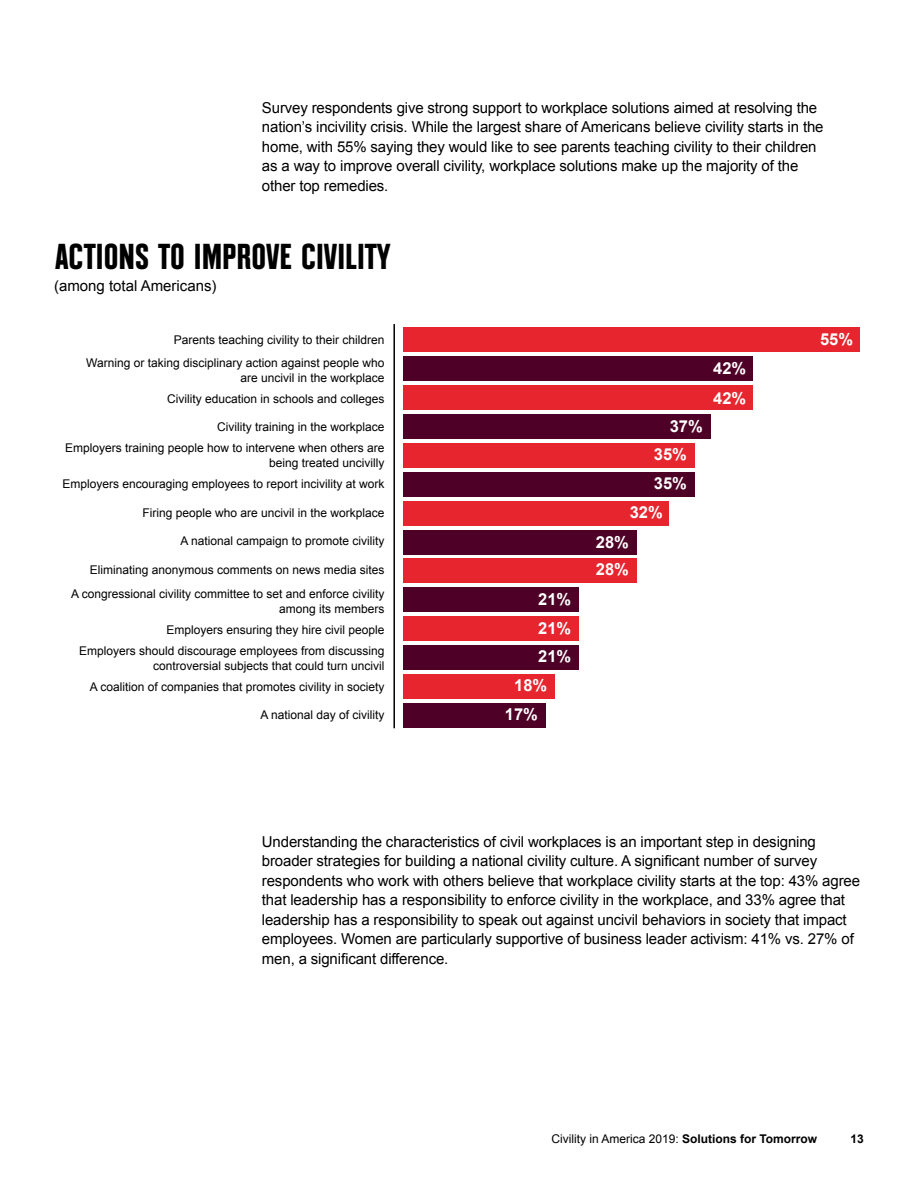
<style>
.page{position:relative;width:918px;height:1188px;background:#fff}
.page>*{position:absolute;margin:0;border:0;box-sizing:border-box;transform-origin:0 0}
.t1{font:700 36px "Always Montefiore";color:#000}
.t2{font:700 16.5px/29.1px "Arial";color:#fff}
.t3{font:15px/19.5px "Arial";letter-spacing:-.01em;color:#000}
.t4{font:12px/21px "Arial";color:#000;text-align:right}
.t5{font:700 12px "Arial";color:#000}
.s1{font-weight:700}
</style>
<div class="page">
<div style="left:403px;top:327px;width:457px;height:25px;background:#e6252e"></div>
<div style="left:403px;top:356px;width:350px;height:25px;background:#4e0026"></div>
<div style="left:403px;top:386px;width:350px;height:24px;background:#e6252e"></div>
<div style="left:403px;top:415px;width:308px;height:24px;background:#4e0026"></div>
<div style="left:403px;top:443px;width:292px;height:24px;background:#e6252e"></div>
<div style="left:403px;top:472px;width:292px;height:24px;background:#4e0026"></div>
<div style="left:403px;top:501px;width:266px;height:25px;background:#e6252e"></div>
<div style="left:403px;top:530px;width:234px;height:25px;background:#4e0026"></div>
<div style="left:403px;top:558px;width:234px;height:25px;background:#e6252e"></div>
<div style="left:403px;top:587px;width:176px;height:25px;background:#4e0026"></div>
<div style="left:403px;top:617px;width:176px;height:24px;background:#e6252e"></div>
<div style="left:403px;top:646px;width:176px;height:24px;background:#4e0026"></div>
<div style="left:403px;top:675px;width:151px;height:24px;background:#e6252e"></div>
<div style="left:403px;top:703px;width:143px;height:25px;background:#4e0026"></div>
<hr style="left:393px;top:324px;width:2px;height:404px;background:#000">
<p class="t3" style="left:262px;top:98px;width:563px">Survey respondents give strong support to workplace solutions aimed at resolving the nation’s incivility crisis. While the largest share of Americans believe civility starts in the home, with 55% saying they would like to see parents teaching civility to their children as a way to improve overall civility, workplace solutions make up the majority of the other top remedies.</p>
<p class="t1" style="left:55px;top:236px;width:337px">ACTIONS TO IMPROVE CIVILITY</p>
<p class="t3" style="left:54px;top:276px;width:164px">(among total Americans)</p>
<p class="t4" style="left:86px;top:329px;width:300px;line-height:22.5px">Parents teaching civility to their children<br>Warning or taking disciplinary action against people who</p>
<p class="t4" style="left:167px;top:367px;width:219px">are uncivil in the workplace<br>Civility education in schools and colleges</p>
<p class="t4" style="left:65px;top:416px;width:321px">Civility training in the workplace<br>Employers training people how to intervene when others are</p>
<p class="t4" style="left:62px;top:452px;width:324px">being treated uncivilly<br>Employers encouraging employees to report incivility at work</p>
<p class="t4" style="left:142px;top:502px;width:244px">Firing people who are uncivil in the workplace</p>
<p class="t4" style="left:180px;top:530px;width:206px">A national campaign to promote civility</p>
<p class="t4" style="left:71px;top:557px;width:315px;line-height:24px">Eliminating anonymous comments on news media sites<br>A congressional civility committee to set and enforce civility</p>
<p class="t4" style="left:79px;top:598px;width:307px">among its members<br>Employers ensuring they hire civil people<br>Employers should discourage employees from discussing</p>
<p class="t4" style="left:90px;top:655px;width:296px">controversial subjects that could turn uncivil<br>A coalition of companies that promotes civility in society</p>
<p class="t4" style="left:260px;top:704px;width:126px">A national day of civility</p>
<p class="t2" style="left:538px;top:586px;width:35px">21%<br>21%</p>
<p class="t2" style="left:514px;top:643px;width:59px;text-indent:24px">21%<br>18%</p>
<p class="t2" style="left:505px;top:701px;width:35px">17%</p>
<p class="t2" style="left:670px;top:413px;width:35px">37%</p>
<p class="t2" style="left:654px;top:441px;width:35px">35%</p>
<p class="t2" style="left:654px;top:469px;width:35px">35%</p>
<p class="t2" style="left:630px;top:498px;width:35px">32%</p>
<p class="t2" style="left:596px;top:529px;width:35px;line-height:26.7px">28%<br>28%</p>
<p class="t2" style="left:713px;top:354px;width:35px">42%</p>
<p class="t2" style="left:713px;top:384px;width:35px">42%</p>
<p class="t2" style="left:820px;top:326px;width:35px">55%</p>
<p class="t3" style="left:262px;top:832px;width:600px">Understanding the characteristics of civil workplaces is an important step in designing broader strategies for building a national civility culture. A significant number of survey respondents who work with others believe that workplace civility starts at the top: 43% agree that leadership has a responsibility to enforce civility in the workplace, and 33% agree that leadership has a responsibility to speak out against uncivil behaviors in society that impact employees. Women are particularly supportive of business leader activism: 41% vs. 27% of men, a significant difference.</p>
<p class="t4" style="left:551px;top:1128px;width:267px">Civility in America 2019: <span class="s1">Solutions for Tomorrow</span></p>
<p class="t5" style="left:851px;top:1131px;width:15px">13</p>
</div>
